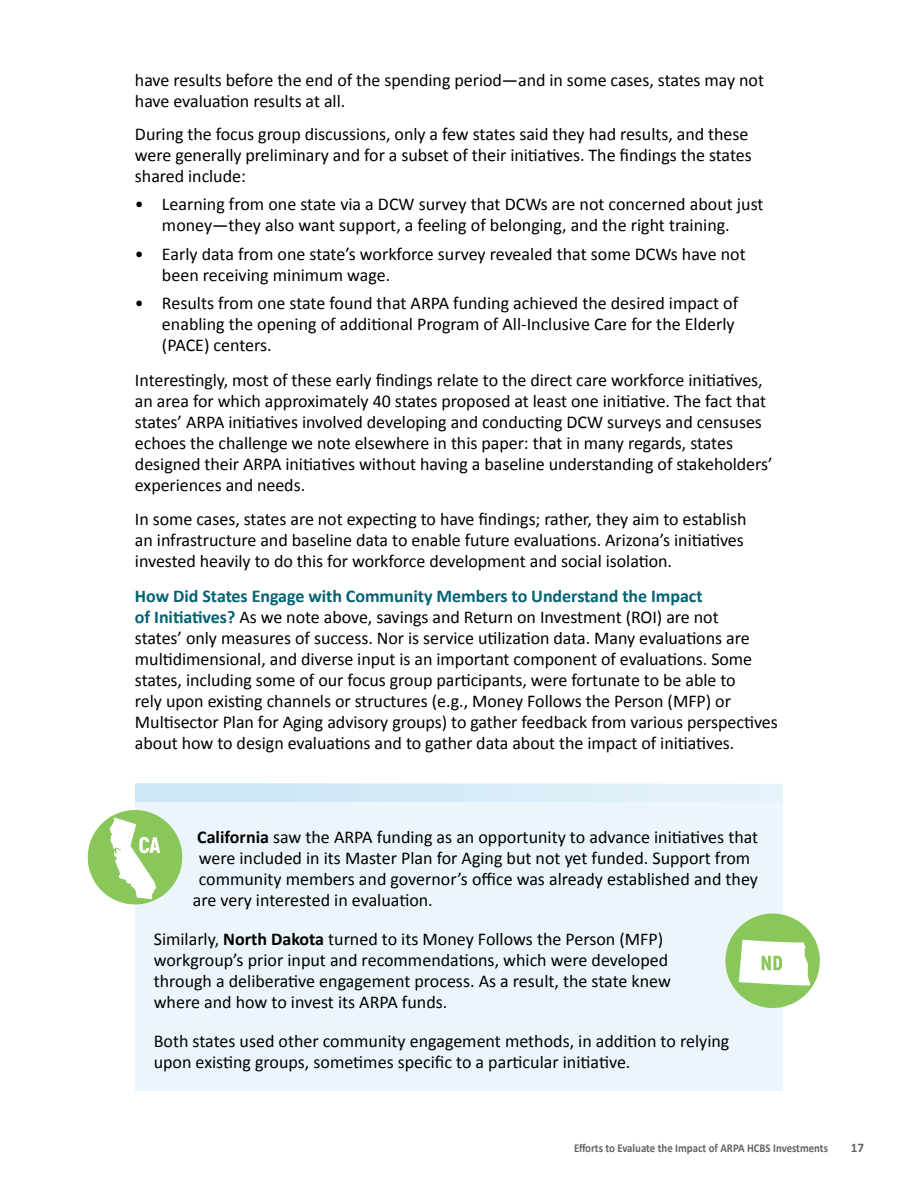
<style>
.page{position:relative;width:918px;height:1188px;background:#fff}
.page>*{position:absolute;margin:0;border:0;box-sizing:border-box;transform-origin:0 0}
.t1{font:18px/21px "Calibri";letter-spacing:-.005em;color:#000}
.t2{font:700 13.2px "Calibri";color:#636466}
.t3{font:700 12px "Calibri";color:#636466;scale:.9 1}
.s1{font-weight:700;color:#006274}
.s2{font-weight:700}
</style>
<div class="page">
<div style="left:135px;top:784px;width:648px;height:307px;background:#ebf5fb"></div>
<div style="left:135px;top:784px;width:648px;height:18px;background:linear-gradient(to right,#c8e4f4,#e6f3fa)"></div>
<div style="left:725px;top:914px;width:95px;height:94px;background:#8ac75b;border-radius:50%"></div>
<svg style="left:739px;top:940px;width:71px;height:46px"></svg>
<div style="left:88px;top:810px;width:94px;height:94px;background:#8ac75b;border-radius:50%"></div>
<svg style="left:109px;top:817px;width:51px;height:82px"></svg>
<p class="t1" style="left:135px;top:69px;width:631px">have results before the end of the spending period—and in some cases, states may not have evaluation results at all.</p>
<p class="t1" style="left:135px;top:123px;width:618px">During the focus group discussions, only a few states said they had results, and these were generally preliminary and for a subset of their initiatives. The findings the states shared include:</p>
<p class="t1" style="left:135px;top:193px;width:630px;text-align:center">• Learning from one state via a DCW survey that DCWs are not concerned about just money—they also want support, a feeling of belonging, and the right training.</p>
<p class="t1" style="left:162px;top:243px;width:585px;text-indent:-27px">• Early data from one state’s workforce survey revealed that some DCWs have not been receiving minimum wage.</p>
<p class="t1" style="left:162px;top:292px;width:578px;text-indent:-27px">• Results from one state found that ARPA funding achieved the desired impact of enabling the opening of additional Program of All-Inclusive Care for the Elderly (PACE) centers.</p>
<p class="t1" style="left:135px;top:369px;width:639px">Interestingly, most of these early findings relate to the direct care workforce initiatives, an area for which approximately 40 states proposed at least one initiative. The fact that states’ ARPA initiatives involved developing and conducting DCW surveys and censuses echoes the challenge we note elsewhere in this paper: that in many regards, states designed their ARPA initiatives without having a baseline understanding of stakeholders’ experiences and needs.</p>
<p class="t1" style="left:135px;top:508px;width:613px">In some cases, states are not expecting to have findings; rather, they aim to establish an infrastructure and baseline data to enable future evaluations. Arizona’s initiatives invested heavily to do this for workforce development and social isolation.</p>
<p class="t1" style="left:135px;top:585px;width:644px"><span class="s1">How Did States Engage with Community Members to Understand the Impact<br>of Initiatives?</span> As we note above, savings and Return on Investment (ROI) are not<br>states’ only measures of success. Nor is service utilization data. Many evaluations are multidimensional, and diverse input is an important component of evaluations. Some states, including some of our focus group participants, were fortunate to be able to<br>rely upon existing channels or structures (e.g., Money Follows the Person (MFP) or Multisector Plan for Aging advisory groups) to gather feedback from various perspectives about how to design evaluations and to gather data about the impact of initiatives.</p>
<p class="t1" style="left:197px;top:826px;width:563px"><span class="s2">California</span> saw the ARPA funding as an opportunity to advance initiatives that</p>
<p class="t1" style="left:199px;top:847px;width:553px">were included in its Master Plan for Aging but not yet funded. Support from</p>
<p class="t1" style="left:199px;top:868px;width:561px">community members and governor’s office was already established and they</p>
<p class="t1" style="left:193px;top:889px;width:242px">are very interested in evaluation.</p>
<p class="t1" style="left:154px;top:928px;width:519px">Similarly, <span class="s2">North Dakota</span> turned to its Money Follows the Person (MFP) workgroup’s prior input and recommendations, which were developed through a deliberative engagement process. As a result, the state knew where and how to invest its ARPA funds.</p>
<p class="t1" style="left:154px;top:1030px;width:577px">Both states used other community engagement methods, in addition to relying upon existing groups, sometimes specific to a particular initiative.</p>
<p class="t3" style="left:574px;top:1140px;width:284px">Efforts to Evaluate the Impact of ARPA HCBS Investments</p>
<p class="t2" style="left:851px;top:1138px;width:15px">17</p>
</div>
